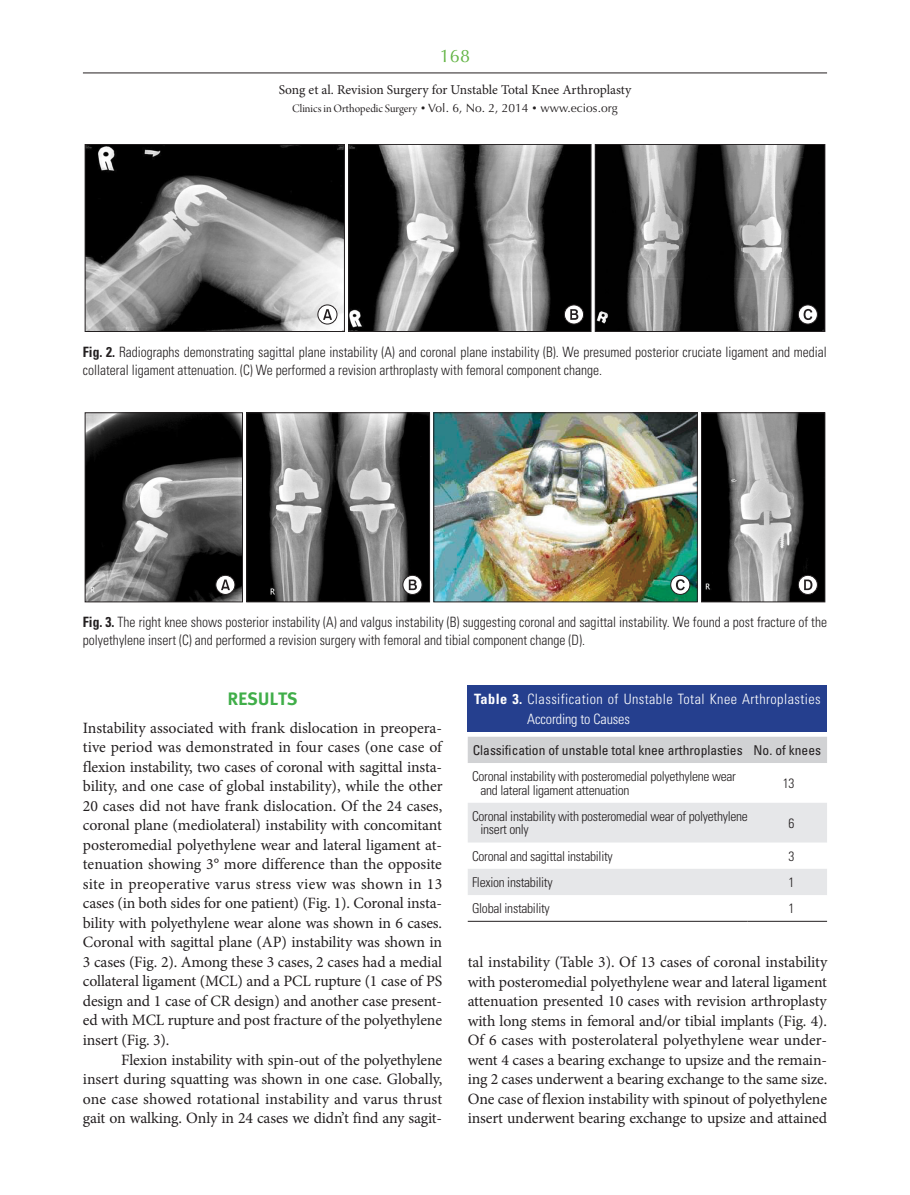
<style>
.page{position:relative;width:910px;height:1195px;background:#fff}
.page>*{position:absolute;margin:0;border:0;box-sizing:border-box;transform-origin:0 0}
.서론{font:700 18px "Meta Plus";letter-spacing:-.01em;color:#40ae49}
.t1{font:18px "Optima LT Std";color:#63b445}
.본문-첫문단{font:15.75px/19.5px "Minion Pro";letter-spacing:-.01em;color:#231f20;text-align:justify}
.본문{font:15.75px/19.5px "Minion Pro";letter-spacing:-.01em;color:#231f20;text-align:justify}
.그림설명{font:300 condensed 14.25px/18px "Univers";color:#231f20;scale:.95 1}
.표_제목{font:300 condensed 14.25px/19.5px "Univers";letter-spacing:.03em;color:#fff}
.표_본문{font:300 condensed 13.5px/13.5px "Univers";letter-spacing:-.02em;color:#231f20}
.표_1_Line{font:condensed 13.5px "Univers";color:#231f20}
.t2{font:13.5px "Minion Pro";letter-spacing:-.005em;color:#231f20}
.t3{font:12px "Optima LT Std";color:#231f20}
.s1{font-family:"Arno Pro Display"}
.s2{font-size:9px}
.s3{font-weight:700}
</style>
<div class="page">
<hr style="left:83px;top:73px;width:744px;height:1px;background:#231f20">
<svg style="left:85px;top:144px;width:740px;height:188px;background:#5a5a5a"></svg>
<div style="left:318px;top:305px;width:19px;height:19px;background:#fff;border-radius:50%"></div>
<div style="left:318px;top:305px;width:19px;height:19px;border:1px solid #231f20;border-radius:50%"></div>
<svg style="left:323px;top:309px;width:9px;height:11px"></svg>
<svg style="left:564px;top:305px;width:20px;height:19px"></svg>
<div style="left:564px;top:305px;width:20px;height:19px;border:1px solid #231f20;border-radius:50%"></div>
<svg style="left:570px;top:309px;width:8px;height:11px"></svg>
<svg style="left:798px;top:305px;width:19px;height:19px"></svg>
<div style="left:798px;top:305px;width:20px;height:19px;border:1px solid #231f20;border-radius:50%"></div>
<svg style="left:804px;top:309px;width:8px;height:11px"></svg>
<img style="left:85px;top:412px;width:613px;height:190px">
<img style="left:703px;top:414px;width:120px;height:186px">
<div style="left:701px;top:412px;width:124px;height:190px;border:1px solid #231f20"></div>
<svg style="left:216px;top:575px;width:19px;height:19px"></svg>
<div style="left:216px;top:575px;width:19px;height:20px;border:1px solid #231f20;border-radius:50%"></div>
<svg style="left:221px;top:579px;width:9px;height:11px"></svg>
<svg style="left:403px;top:575px;width:19px;height:19px"></svg>
<div style="left:403px;top:575px;width:19px;height:20px;border:1px solid #231f20;border-radius:50%"></div>
<svg style="left:409px;top:579px;width:8px;height:11px"></svg>
<svg style="left:671px;top:575px;width:19px;height:19px"></svg>
<div style="left:670px;top:575px;width:20px;height:20px;border:1px solid #231f20;border-radius:50%"></div>
<svg style="left:676px;top:579px;width:9px;height:11px"></svg>
<svg style="left:798px;top:575px;width:19px;height:19px"></svg>
<div style="left:798px;top:575px;width:20px;height:20px;border:1px solid #231f20;border-radius:50%"></div>
<svg style="left:804px;top:579px;width:8px;height:11px"></svg>
<div style="left:468px;top:686px;width:359px;height:46px;background:#253f8e"></div>
<div style="left:468px;top:737px;width:359px;height:26px;background:#d1d2d4"></div>
<svg style="left:468px;top:920px;width:359px;height:1px"></svg>
<svg style="left:468px;top:803px;width:359px;height:92px"></svg>
<hr style="left:468px;top:921px;width:280px;height:1px;background:#231f20">
<hr style="left:748px;top:921px;width:79px;height:1px;background:#231f20">
<p class="t1" style="left:440px;top:45px;width:32px">168</p>
<p class="t2" style="left:279px;top:80px;width:354px">Song et al. Revision Surgery for Unstable Total Knee Arthroplasty</p>
<p class="t3" style="left:292px;top:101px;width:327px"><span class="s1">Clinics in Orthopedic Surgery</span> <span class="s2">•</span> Vol. 6, No. 2, 2014 <span class="s2">•</span> www.ecios.org</p>
<p class="그림설명" style="left:83px;top:343px;width:785px"><span class="s3">Fig. 2.</span> Radiographs demonstrating sagittal plane instability (A) and coronal plane instability (B). We presumed posterior cruciate ligament and medial collateral ligament attenuation. (C) We performed a revision arthroplasty with femoral component change.</p>
<p class="그림설명" style="left:83px;top:613px;width:785px"><span class="s3">Fig. 3.</span> The right knee shows posterior instability (A) and valgus instability (B) suggesting coronal and sagittal instability. We found a post fracture of the polyethylene insert (C) and performed a revision surgery with femoral and tibial component change (D).</p>
<p class="서론" style="left:227px;top:688px;width:72px">RESULTS</p>
<p class="본문-첫문단" style="left:83px;top:718px;width:361px">Instability associated with frank dislocation in preopera&shy;tive period was demonstrated in four cases (one case of flexion instability, two cases of coronal with sagittal insta&shy;bility, and one case of global instability), while the other 20 cases did not have frank dislocation. Of the 24 cases, coronal plane (mediolateral) instability with concomitant posteromedial polyethylene wear and lateral ligament at&shy;tenuation showing 3° more difference than the opposite site in preoperative varus stress view was shown in 13 cases (in both sides for one patient) (Fig. 1). Coronal insta&shy;bility with polyethylene wear alone was shown in 6 cases.<br>Coronal with sagittal plane (AP) instability was shown in 3 cases (Fig. 2). Among these 3 cases, 2 cases had a medial collateral ligament (MCL) and a PCL rupture (1 case of PS design and 1 case of CR design) and another case present&shy;ed with MCL rupture and post fracture of the polyethylene insert (Fig. 3).</p>
<p class="본문" style="left:83px;top:1050px;width:361px;text-indent:38px">Flexion instability with spin-out of the polyethylene insert during squatting was shown in one case. Globally, one case showed rotational instability and varus thrust gait on walking. Only in 24 cases we didn’t find any sagit-</p>
<p class="표_제목" style="left:527px;top:690px;width:295px;text-indent:-53px"><span class="s3">Table 3.</span> Classification of Unstable Total Knee Arthroplasties<br>According to Causes</p>
<p class="표_1_Line" style="left:473px;top:741px;width:271px">Classification of unstable total knee arthroplasties</p>
<p class="표_1_Line" style="left:754px;top:741px;width:69px">No. of knees</p>
<p class="표_본문" style="left:480px;top:769px;width:257px;text-indent:-9px">Coronal instability with posteromedial polyethylene wear and lateral ligament attenuation</p>
<p class="표_본문" style="left:783px;top:776px;width:13px">13</p>
<p class="표_본문" style="left:480px;top:809px;width:269px;text-indent:-9px">Coronal instability with posteromedial wear of polyethylene insert only</p>
<p class="표_본문" style="left:788px;top:816px;width:7px">6</p>
<p class="표_본문" style="left:472px;top:849px;width:142px">Coronal and sagittal instability</p>
<p class="표_본문" style="left:788px;top:849px;width:7px">3</p>
<p class="표_본문" style="left:472px;top:875px;width:82px">Flexion instability</p>
<p class="표_본문" style="left:788px;top:875px;width:7px">1</p>
<p class="표_본문" style="left:472px;top:901px;width:79px">Global instability</p>
<p class="표_본문" style="left:788px;top:901px;width:7px">1</p>
<p class="본문" style="left:468px;top:953px;width:361px">tal instability (Table 3). Of 13 cases of coronal instability with posteromedial polyethylene wear and lateral ligament attenuation presented 10 cases with revision arthroplasty with long stems in femoral and/or tibial implants (Fig. 4).<br>Of 6 cases with posterolateral polyethylene wear under&shy;went 4 cases a bearing exchange to upsize and the remain&shy;ing 2 cases underwent a bearing exchange to the same size.<br>One case of flexion instability with spinout of polyethylene insert underwent bearing exchange to upsize and attained</p>
</div>
